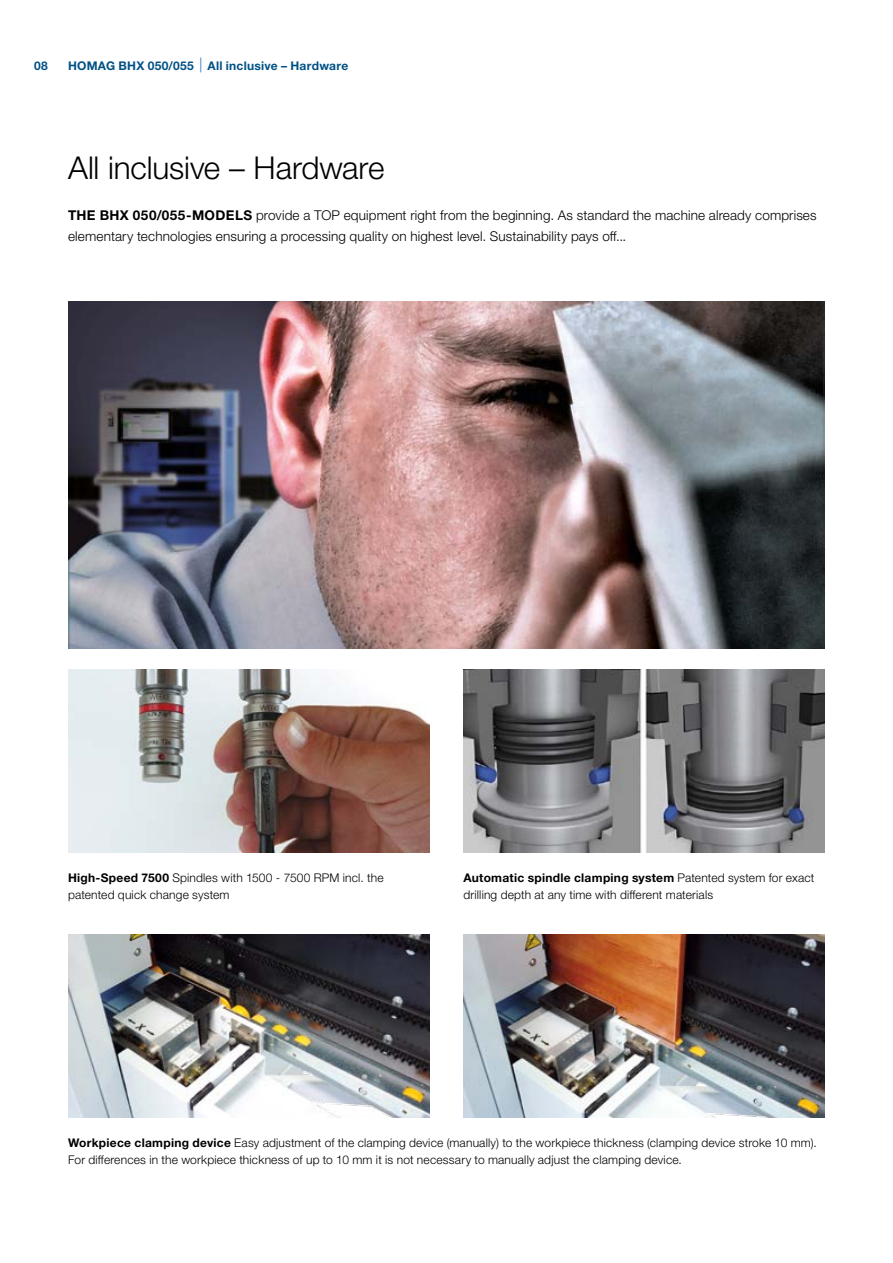
<style>
.page{position:relative;width:893px;height:1263px;background:#fff}
.page>*{position:absolute;margin:0;border:0;box-sizing:border-box;transform-origin:0 0}
.t1{font:300 31.5px "Helvetica Neue LTW1 G";letter-spacing:-.005em;color:#000}
.t2{font:300 13.5px/20.4px "Helvetica Neue LTW1 G";letter-spacing:.01em;color:#000}
.t3{font:300 12px/17.2px "Helvetica Neue LTW1 G";letter-spacing:.015em;color:#000}
.t4{font:700 12px "Helvetica Neue LTW1 G";letter-spacing:.025em;color:#005185}
.s1{font-weight:700}
</style>
<div class="page">
<img style="left:463px;top:669px;width:362px;height:184px">
<img style="left:68px;top:669px;width:361px;height:184px">
<img style="left:68px;top:934px;width:361px;height:184px">
<img style="left:463px;top:934px;width:362px;height:184px">
<img style="left:68px;top:302px;width:757px;height:347px">
<svg style="left:200px;top:58px;width:1px;height:14px"></svg>
<p class="t4" style="left:34px;top:58px;width:15px">08</p>
<p class="t4" style="left:68px;top:58px;width:282px">HOMAG BHX 050/055 All inclusive – Hardware</p>
<h1 class="t1" style="left:68px;top:149px;width:318px">All inclusive – Hardware</h1>
<p class="t2" style="left:68px;top:205px;width:750px"><span class="s1">THE BHX 050/055-MODELS</span> provide a TOP equipment right from the beginning. As standard the machine already comprises elementary technologies ensuring a processing quality on highest level. Sustainability pays off...</p>
<p class="t3" style="left:68px;top:869px;width:317px"><span class="s1">High-Speed 7500</span> Spindles with 1500 - 7500 RPM incl. the patented quick change system</p>
<p class="t3" style="left:463px;top:869px;width:352px"><span class="s1">Automatic spindle clamping system</span> Patented system for exact drilling depth at any time with different materials</p>
<p class="t3" style="left:68px;top:1134px;width:750px"><span class="s1">Workpiece clamping device</span> Easy adjustment of the clamping device (manually) to the workpiece thickness (clamping device stroke 10 mm).<br>For differences in the workpiece thickness of up to 10 mm it is not necessary to manually adjust the clamping device.</p>
</div>
